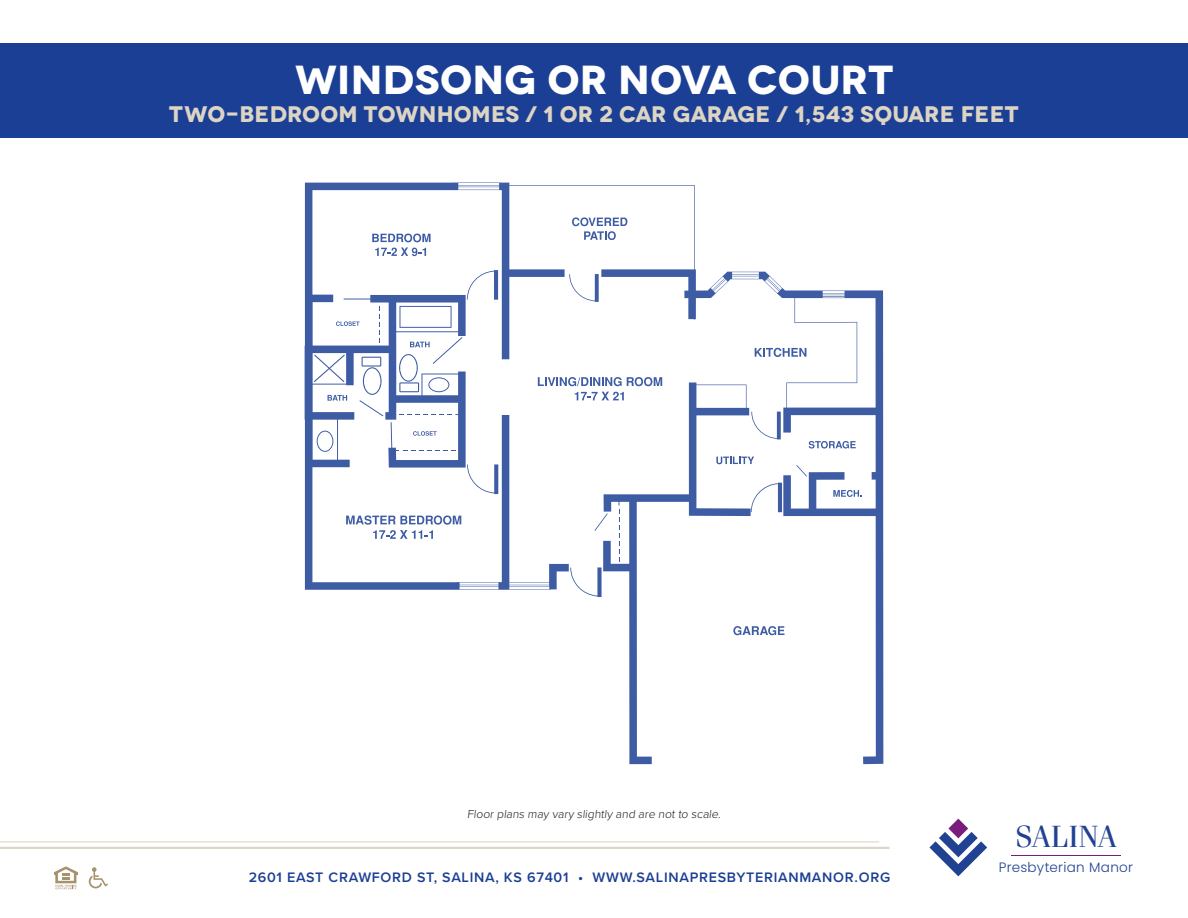
<style>
.page{position:relative;width:1188px;height:918px;background:#fff}
.page>*{position:absolute;margin:0;border:0;box-sizing:border-box;transform-origin:0 0}
.Paragraph_Style_2{font:700 40.5px "Novecentowide";color:#fff}
.t1{font:30.6px "Fenice";color:#214292}
.Paragraph_Style_2-2{font:700 22.5px "Novecentowide";color:#dcd4c5}
.t2{font:600 14.25px "Proxima Nova";letter-spacing:.05em;color:#1b3f94}
.t3{font:300 13.5px "Poppins";letter-spacing:.02em;color:#214292}
.t4{font:300 12px "Proxima Nova";color:#231f20}
</style>
<div class="page">
<div style="left:0;top:43px;width:1188px;height:95px;background:#1b3f94"></div>
<svg style="left:54px;top:866px;width:24px;height:23px"></svg>
<svg style="left:89px;top:867px;width:19px;height:21px"></svg>
<hr style="left:0;top:841px;width:879px;height:1px;background:#a7996e">
<hr style="left:0;top:847px;width:889px;height:2px;background:#a7996e">
<svg style="left:929px;top:819px;width:58px;height:57px"></svg>
<hr style="left:1012px;top:855px;width:109px;height:1px;background:#781d7d">
<svg style="left:305px;top:183px;width:578px;height:581px"></svg>
<svg style="left:399px;top:337px;width:64px;height:55px"></svg>
<svg style="left:619px;top:509px;width:1px;height:53px"></svg>
<svg style="left:796px;top:465px;width:11px;height:12px"></svg>
<svg style="left:594px;top:513px;width:14px;height:18px"></svg>
<p class="Paragraph_Style_2" style="left:295px;top:54px;width:600px">WINDSONG OR NOVA COURT</p>
<p class="Paragraph_Style_2-2" style="left:169px;top:100px;width:851px">TWO-BEDROOM TOWNHOMES / 1 OR 2 CAR GARAGE / 1,543 SQUARE FEET</p>
<p class="t4" style="left:467px;top:805px;width:257px">Floor plans may vary slightly and are not to scale.</p>
<p class="t2" style="left:249px;top:866px;width:643px">2601 EAST CRAWFORD ST, SALINA, KS 67401 • WWW.SALINAPRESBYTERIANMANOR.ORG</p>
<h2 class="t1" style="left:1015px;top:819px;width:103px">SALINA</h2>
<p class="t3" style="left:999px;top:858px;width:136px">Presbyterian Manor</p>
</div>
